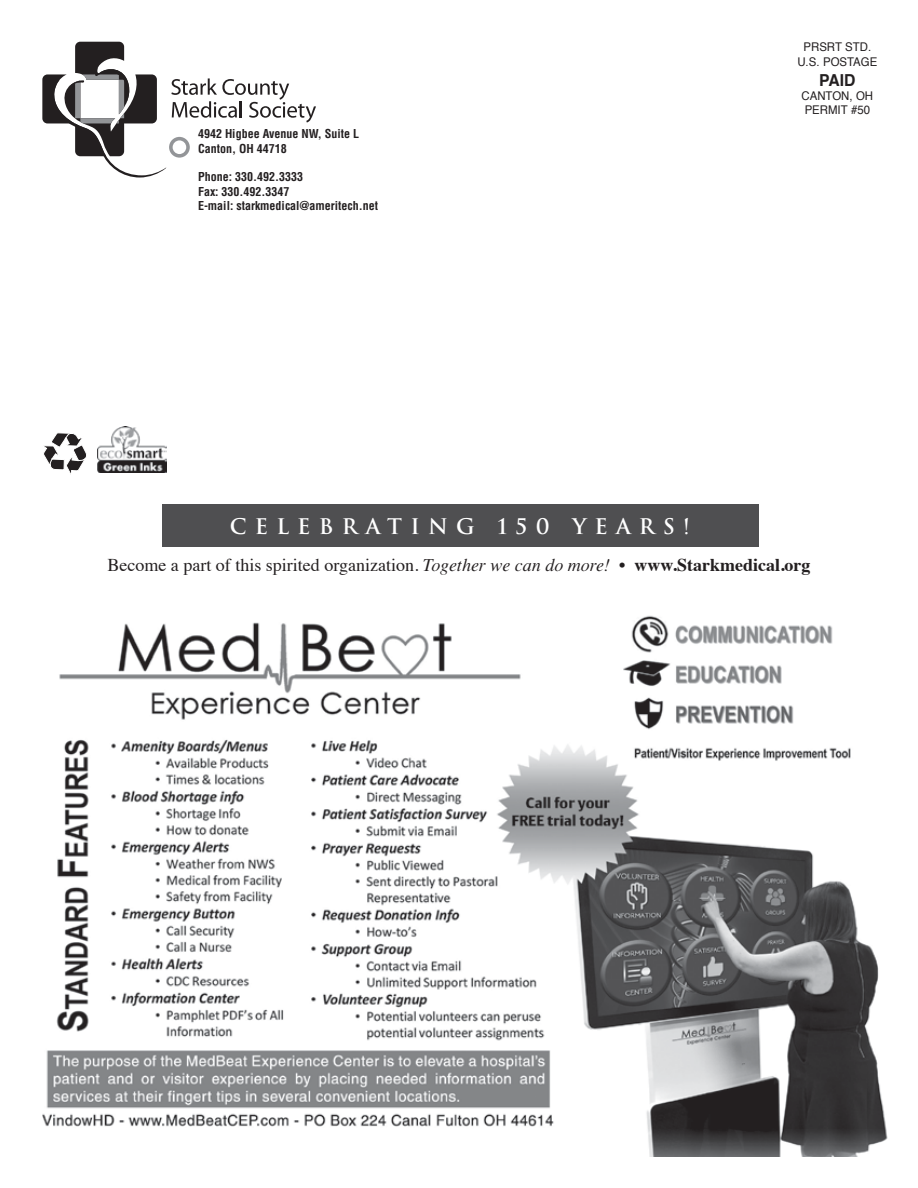
<style>
.page{position:relative;width:918px;height:1188px;background:#fff}
.page>*{position:absolute;margin:0;border:0;box-sizing:border-box;transform-origin:0 0}
.t1{font:700 21px "Trajan";letter-spacing:.39em;color:#fff}
.t2{font:18px "Times";color:#231f20}
.t3{font:700 16.5px "Helvetica";color:#231f20;scale:.95 1}
.t4{font:700 condensed 12px/14.4px "Helvetica";color:#231f20}
.t5{font:12px/14.4px "Helvetica";color:#231f20;text-align:center;scale:.95 1}
.s1{font-style:italic}
.s2{font-weight:700}
</style>
<div class="page">
<svg style="left:44px;top:432px;width:43px;height:42px"></svg>
<img style="left:98px;top:426px;width:68px;height:46px">
<svg style="left:42px;top:42px;width:274px;height:136px"></svg>
<div style="left:162px;top:504px;width:597px;height:42px;background:#4f4f51"></div>
<img style="left:42px;top:615px;width:846px;height:542px">
<p class="t4" style="left:198px;top:127px;width:163px">4942 Higbee Avenue NW, Suite L<br>Canton, OH 44718</p>
<p class="t4" style="left:198px;top:170px;width:182px">Phone: 330.492.3333<br>Fax: 330.492.3347<br>E-mail: starkmedical@ameritech.net</p>
<p class="t5" style="left:797px;top:40px;width:86px">PRSRT STD.<br>U.S. POSTAGE</p>
<h3 class="t3" style="left:819px;top:66px;width:40px">PAID</h3>
<p class="t5" style="left:802px;top:89px;width:77px;text-align:left">CANTON, OH<br>PERMIT #50</p>
<h1 class="t1" style="left:230px;top:513px;width:461px">CELEBRATING 150 YEARS!</h1>
<h2 class="t2" style="left:107px;top:548px;width:705px">Become a part of this spirited organization. <span class="s1">Together we can do more!</span> • <span class="s2">www.Starkmedical.org</span></h2>
</div>
